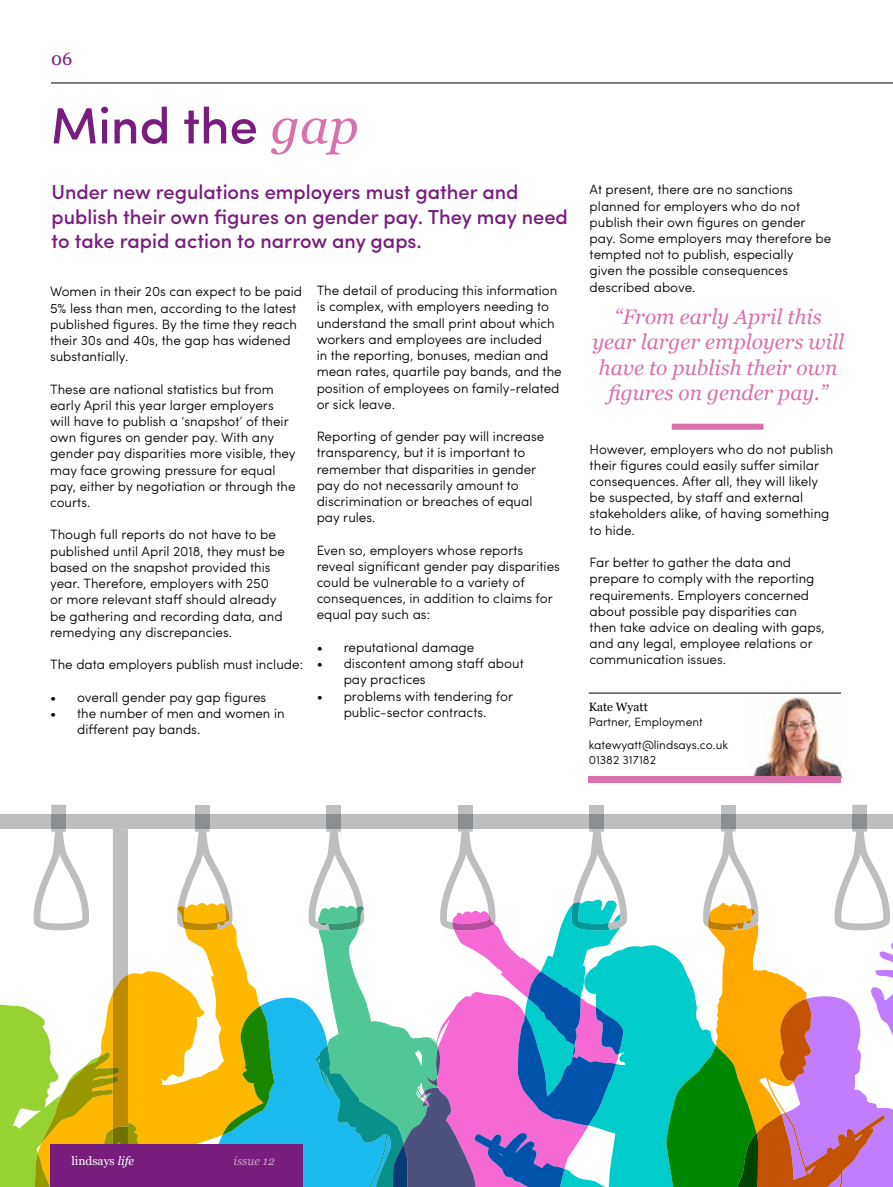
<style>
.page{position:relative;width:893px;height:1187px;background:#fff}
.page>*{position:absolute;margin:0;border:0;box-sizing:border-box;transform-origin:0 0}
.t1{font:500 51px "Sofia Pro";color:#781d7e}
.t2{font:italic 21px/25.2px "Georgia";color:#d971ac;text-align:center}
.t3{font:500 20.25px/24.3px "Sofia Pro";color:#781d7e}
.t4{font:18px "Georgia";color:#781d7e}
.t5{font:300 13.5px/16.2px "Sofia Pro";color:#000}
.t6{font:300 12px/23.4px "Sofia Pro";color:#000}
.t7{font:12px "Georgia";color:#fff}
.t8{font:12px "Georgia";color:#000}
.t9{font:italic 12px "Georgia";color:#c9a5cb}
.s1{font-family:"Georgia";font-weight:400;font-style:italic;color:#d971ac}
.s2{font-style:italic}
</style>
<div class="page">
<svg style="left:482px;top:925px;width:43px;height:46px;fill:#f668d4"></svg>
<svg style="left:525px;top:906px;width:141px;height:280px;fill:#0cc"></svg>
<svg style="left:318px;top:930px;width:164px;height:41px"></svg>
<svg style="left:139px;top:925px;width:107px;height:219px;fill:#ffb800"></svg>
<svg style="left:155px;top:971px;width:469px;height:215px"></svg>
<div style="left:0;top:814px;width:893px;height:15px;background:#bcbec0"></div>
<svg style="left:177px;top:829px;width:56px;height:101px"></svg>
<div style="left:195px;top:804px;width:14px;height:10px;background:#bcbec0"></div>
<div style="left:195px;top:814px;width:14px;height:15px;background:#8b8e91"></div>
<svg style="left:0;top:804px;width:139px;height:382px"></svg>
<div style="left:51px;top:814px;width:15px;height:15px;background:#8b8e91"></div>
<svg style="left:440px;top:829px;width:56px;height:101px"></svg>
<div style="left:458px;top:804px;width:14px;height:10px;background:#bcbec0"></div>
<div style="left:458px;top:814px;width:14px;height:15px;background:#8b8e91"></div>
<div style="left:589px;top:804px;width:15px;height:10px;background:#bcbec0"></div>
<svg style="left:571px;top:829px;width:57px;height:101px"></svg>
<div style="left:589px;top:814px;width:15px;height:15px;background:#8b8e91"></div>
<svg style="left:308px;top:829px;width:56px;height:101px"></svg>
<div style="left:326px;top:804px;width:15px;height:10px;background:#bcbec0"></div>
<div style="left:326px;top:814px;width:15px;height:15px;background:#8b8e91"></div>
<svg style="left:666px;top:804px;width:227px;height:382px"></svg>
<div style="left:852px;top:814px;width:15px;height:15px;background:#8b8e91"></div>
<div style="left:672px;top:423px;width:91px;height:6px;background:#d971ac"></div>
<div style="left:50px;top:1144px;width:252px;height:42px;background:#781d7e"></div>
<hr style="left:51px;top:83px;width:842px;height:1px;background:#000">
<img style="left:753px;top:695px;width:88px;height:81px">
<div style="left:589px;top:776px;width:252px;height:6px;background:#d971ac"></div>
<hr style="left:589px;top:692px;width:252px;height:1px;background:#000">
<h3 class="t4" style="left:51px;top:45px;width:23px">06</h3>
<h1 class="t1" style="left:51px;top:87px;width:309px">Mind the <span class="s1">gap</span></h1>
<h3 class="t3" style="left:52px;top:179px;width:518px">Under new regulations employers must gather and publish their own figures on gender pay. They may need to take rapid action to narrow any gaps.</h3>
<p class="t5" style="left:50px;top:282px;width:254px">Women in their 20s can expect to be paid 5% less than men, according to the latest published figures. By the time they reach their 30s and 40s, the gap has widened substantially.</p>
<p class="t5" style="left:50px;top:380px;width:247px">These are national statistics but from early April this year larger employers will have to publish a ‘snapshot’ of their own figures on gender pay. With any gender pay disparities more visible, they may face growing pressure for equal pay, either by negotiation or through the courts.</p>
<p class="t5" style="left:50px;top:525px;width:236px">Though full reports do not have to be published until April 2018, they must be based on the snapshot provided this year. Therefore, employers with 250 or more relevant staff should already be gathering and recording data, and remedying any discrepancies.</p>
<p class="t5" style="left:50px;top:655px;width:255px">The data employers publish must include:</p>
<p class="t5" style="left:50px;top:687px;width:218px">• overall gender pay gap figures</p>
<p class="t5" style="left:77px;top:704px;width:209px;text-indent:-27px">• the number of men and women in different pay bands.</p>
<p class="t5" style="left:317px;top:281px;width:247px">The detail of producing this information is complex, with employers needing to understand the small print about which workers and employees are included<br>in the reporting, bonuses, median and mean rates, quartile pay bands, and the position of employees on family-related or sick leave.</p>
<p class="t5" style="left:317px;top:427px;width:229px">Reporting of gender pay will increase transparency, but it is important to remember that disparities in gender pay do not necessarily amount to discrimination or breaches of equal pay rules.</p>
<p class="t5" style="left:317px;top:541px;width:245px">Even so, employers whose reports reveal significant gender pay disparities could be vulnerable to a variety of consequences, in addition to claims for equal pay such as:</p>
<p class="t5" style="left:317px;top:638px;width:159px">• reputational damage</p>
<p class="t5" style="left:344px;top:654px;width:182px;text-indent:-27px">• discontent among staff about pay practices</p>
<p class="t5" style="left:317px;top:686px;width:198px;text-align:center">• problems with tendering for public-sector contracts.</p>
<p class="t5" style="left:590px;top:180px;width:243px">At present, there are no sanctions planned for employers who do not publish their own figures on gender pay. Some employers may therefore be tempted not to publish, especially<br>given the possible consequences described above.</p>
<h2 class="t2" style="left:592px;top:303px;width:253px">“From early April this year larger employers will have to publish their own figures on gender pay.”</h2>
<p class="t5" style="left:590px;top:440px;width:245px">However, employers who do not publish their figures could easily suffer similar consequences. After all, they will likely be suspected, by staff and external stakeholders alike, of having something to hide.</p>
<p class="t5" style="left:590px;top:553px;width:237px">Far better to gather the data and prepare to comply with the reporting requirements. Employers concerned about possible pay disparities can then take advice on dealing with gaps, and any legal, employee relations or communication issues.</p>
<p class="t8" style="left:589px;top:698px;width:61px">Kate Wyatt</p>
<p class="t6" style="left:589px;top:709px;width:141px">Partner, Employment katewyatt@lindsays.co.uk</p>
<p class="t6" style="left:589px;top:746px;width:69px">01382 317182</p>
<p class="t7" style="left:72px;top:1151px;width:64px">lindsays <span class="s2">life</span></p>
<p class="t9" style="left:234px;top:1151px;width:43px">issue 12</p>
</div>
